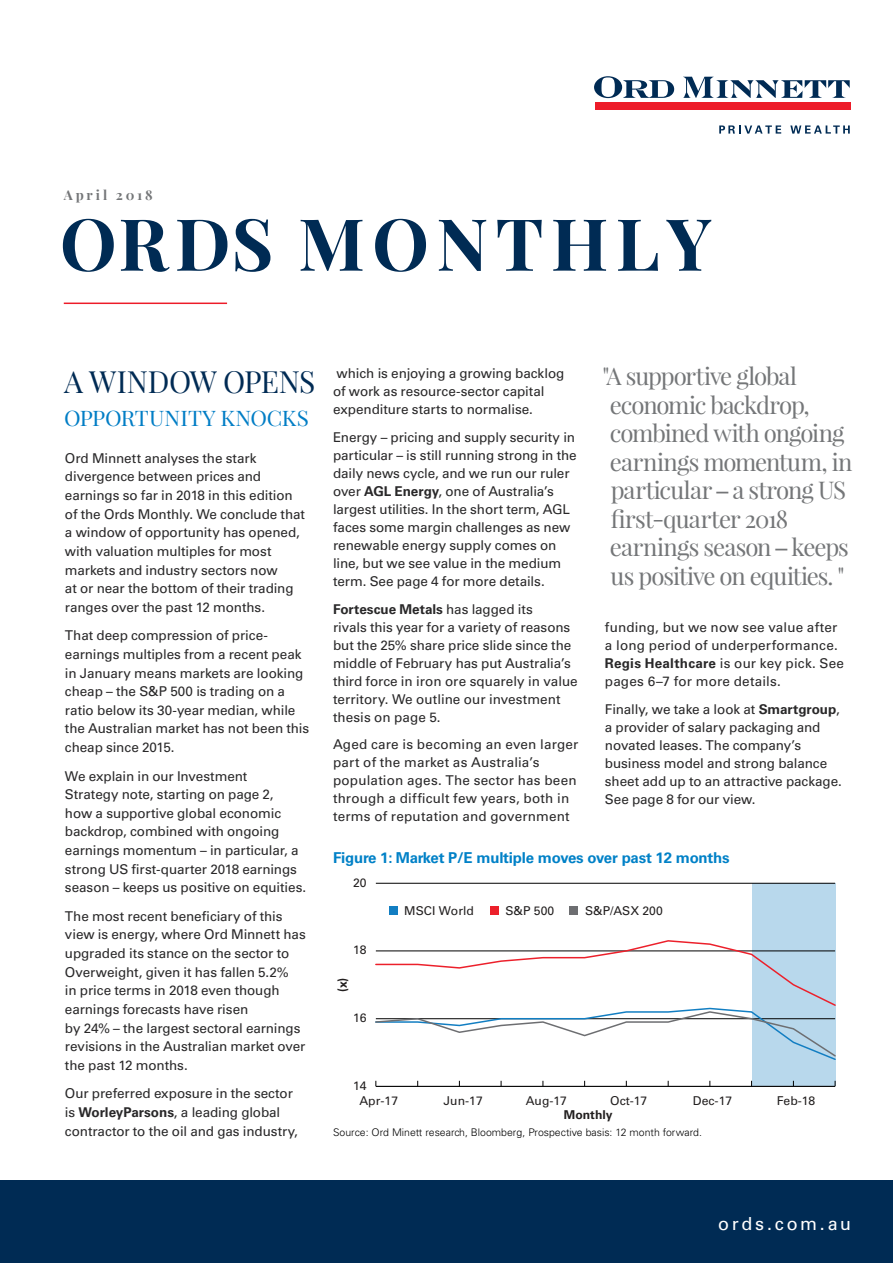
<style>
.page{position:relative;width:893px;height:1263px;background:#fff}
.page>*{position:absolute;margin:0;border:0;box-sizing:border-box;transform-origin:0 0}
.t1{font:700 72px "Playfair Display";letter-spacing:.1em;color:#002b54}
.t2{font:30px "Playfair Display";letter-spacing:-.02em;color:#002b54}
.t3{font:24px/28.5px "Playfair Display";letter-spacing:-.04em;color:#747678}
.t4{font:21px "Playfair Display";letter-spacing:-.01em;color:#007dc5;scale:1.07 1}
.t5{font:18px "Univers LT Std";letter-spacing:.15em;color:#fff}
.t6{font:700 15px "Univers LT Std";letter-spacing:-.015em;color:#0081c7}
.t7{font:13.5px/18.6px "Univers LT Std";letter-spacing:-.005em;color:#292829}
.t8{font:700 13.5px "Playfair Display";letter-spacing:.21em;color:#747678}
.t9{font:12.15px "Univers LT Std";color:#221f1f}
.t10{font:700 12.15px "Univers LT Std";color:#221f1f}
.t11{font:300 10.5px "Univers LT Std";color:#000}
.s1{font-weight:700}
.s2{font-family:"Univers LT Std"}
</style>
<div class="page">
<div style="left:0;top:1181px;width:893px;height:82px;background:#002b54"></div>
<hr style="left:64px;top:303px;width:163px;height:1px;background:#ed1c29">
<div style="left:595px;top:103px;width:255px;height:7px;background:#ed1c29"></div>
<svg style="left:594px;top:76px;width:80px;height:22px"></svg>
<svg style="left:683px;top:77px;width:167px;height:21px"></svg>
<svg style="left:719px;top:125px;width:62px;height:9px"></svg>
<svg style="left:790px;top:125px;width:60px;height:9px"></svg>
<div style="left:752px;top:883px;width:83px;height:203px;background:#b8d8ec"></div>
<hr style="left:376px;top:883px;width:459px;height:1px;background:#000">
<hr style="left:376px;top:1086px;width:459px;height:1px;background:#000">
<svg style="left:375px;top:939px;width:461px;height:122px"></svg>
<div style="left:389px;top:906px;width:8px;height:8px;background:#127ec2"></div>
<div style="left:490px;top:906px;width:9px;height:8px;background:#ec202b"></div>
<div style="left:570px;top:906px;width:8px;height:8px;background:#6d6e71"></div>
<p class="t8" style="left:64px;top:186px;width:90px">April 2018</p>
<h1 class="t1" style="left:60px;top:198px;width:653px">ORDS MONTHLY</h1>
<h2 class="t2" style="left:64px;top:363px;width:253px">A WINDOW OPENS</h2>
<h3 class="t4" style="left:64px;top:405px;width:230px">OPPORTUNITY KNOCKS</h3>
<p class="t7" style="left:65px;top:449px;width:242px">Ord Minnett analyses the stark divergence between prices and earnings so far in 2018 in this edition of the Ords Monthly. We conclude that a window of opportunity has opened, with valuation multiples for most markets and industry sectors now<br>at or near the bottom of their trading ranges over the past 12 months.</p>
<p class="t7" style="left:65px;top:626px;width:246px">That deep compression of price&shy;earnings multiples from a recent peak in January means markets are looking cheap – the S&amp;P 500 is trading on a ratio below its 30-year median, while the Australian market has not been this cheap since 2015.</p>
<p class="t7" style="left:65px;top:766px;width:243px">We explain in our Investment<br>Strategy note, starting on page 2,<br>how a supportive global economic backdrop, combined with ongoing earnings momentum – in particular, a strong US first-quarter 2018 earnings season – keeps us positive on equities.</p>
<p class="t7" style="left:65px;top:907px;width:242px">The most recent beneficiary of this view is energy, where Ord Minnett has upgraded its stance on the sector to Overweight, given it has fallen 5.2%<br>in price terms in 2018 even though earnings forecasts have risen<br>by 24% – the largest sectoral earnings revisions in the Australian market over the past 12 months.</p>
<p class="t7" style="left:65px;top:1084px;width:235px">Our preferred exposure in the sector is <span class="s1">WorleyParsons</span>, a leading global contractor to the oil and gas industry,</p>
<p class="t7" style="left:333px;top:364px;width:233px;line-height:18px">which is enjoying a growing backlog of work as resource-sector capital expenditure starts to normalise.</p>
<p class="t7" style="left:333px;top:428px;width:245px;line-height:18px">Energy – pricing and supply security in particular – is still running strong in the daily news cycle, and we run our ruler over <span class="s1">AGL Energy</span>, one of Australia’s largest utilities. In the short term, AGL faces some margin challenges as new renewable energy supply comes on line, but we see value in the medium term. See page 4 for more details.</p>
<p class="t7" style="left:333px;top:600px;width:246px;line-height:18px"><span class="s1">Fortescue Metals</span> has lagged its<br>rivals this year for a variety of reasons but the 25% share price slide since the middle of February has put Australia’s third force in iron ore squarely in value territory. We outline our investment thesis on page 5.</p>
<p class="t7" style="left:333px;top:735px;width:247px;line-height:18px">Aged care is becoming an even larger part of the market as Australia’s population ages. The sector has been through a difficult few years, both in terms of reputation and government</p>
<h3 class="t3" style="left:610px;top:362px;width:244px;text-indent:-7px">"A supportive global economic backdrop, combined with ongoing earnings momentum, in particular <span class="s2">–</span> a strong US first-quarter 2018 earnings season <span class="s2">–</span> keeps us positive on equities. "</h3>
<p class="t7" style="left:605px;top:618px;width:241px;line-height:18px">funding, but we now see value after a long period of underperformance.<br><span class="s1">Regis Healthcare</span> is our key pick. See pages 6–7 for more details.</p>
<p class="t7" style="left:605px;top:700px;width:238px;line-height:18px">Finally, we take a look at <span class="s1">Smartgroup</span>, a provider of salary packaging and novated leases. The company’s business model and strong balance sheet add up to an attractive package.<br>See page 8 for our view.</p>
<p class="t6" style="left:333px;top:849px;width:398px">Figure 1: Market P/E multiple moves over past 12 months</p>
<p class="t9" style="left:353px;top:875px;width:15px">20</p>
<p class="t9" style="left:353px;top:943px;width:15px">18</p>
<p class="t10" style="left:335px;top:992px;width:16px;rotate:-90deg">(x)</p>
<p class="t9" style="left:353px;top:1010px;width:15px">16</p>
<p class="t9" style="left:353px;top:1078px;width:15px">14</p>
<p class="t9" style="left:404px;top:903px;width:71px">MSCI World</p>
<p class="t9" style="left:505px;top:903px;width:50px">S&amp;P 500</p>
<p class="t9" style="left:585px;top:903px;width:79px">S&amp;P/ASX 200</p>
<p class="t9" style="left:360px;top:1093px;width:40px">Apr-17</p>
<p class="t9" style="left:443px;top:1093px;width:41px">Jun-17</p>
<p class="t9" style="left:526px;top:1093px;width:43px">Aug-17</p>
<p class="t9" style="left:610px;top:1093px;width:39px">Oct-17</p>
<p class="t9" style="left:693px;top:1093px;width:41px">Dec-17</p>
<p class="t9" style="left:777px;top:1093px;width:40px">Feb-18</p>
<p class="t10" style="left:564px;top:1108px;width:50px">Monthly</p>
<p class="t11" style="left:333px;top:1126px;width:370px">Source: Ord Minett research, Bloomberg, Prospective basis: 12 month forward.</p>
<h3 class="t5" style="left:718px;top:1213px;width:135px">ords.com.au</h3>
</div>
